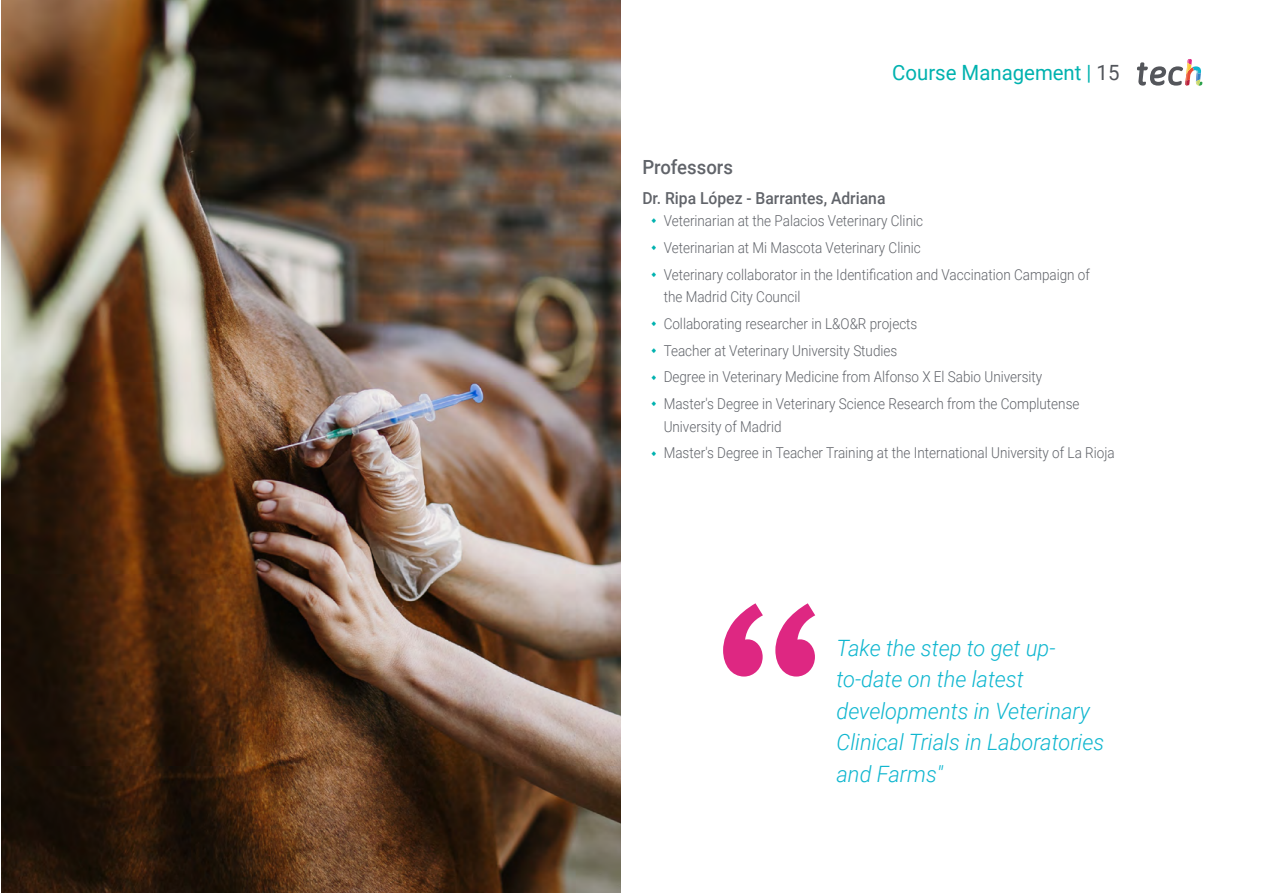
<style>
.page{position:relative;width:1263px;height:893px;background:#fff}
.page>*{position:absolute;margin:0;border:0;box-sizing:border-box;transform-origin:0 0}
.t1{font:italic 300 22.5px/31.5px "Roboto";color:#0fb6cf}
.t2{font:21px "Roboto";color:#00b2af}
.t3{font:500 19.5px "Roboto";color:#61646a;scale:.95 1}
.t4{font:500 16.5px "Roboto";color:#61646a;scale:.95 1}
.t5{font:300 15px/26.7px "Roboto";color:#61646a;scale:.9 1}
.s1{color:#52555b}
</style>
<div class="page">
<img style="left:1px;top:0;width:620px;height:893px">
<svg style="left:1137px;top:59px;width:65px;height:27px"></svg>
<svg style="left:723px;top:603px;width:92px;height:73px"></svg>
<h2 class="t2" style="left:892px;top:57px;width:229px">Course Management | <span class="s1">15</span></h2>
<h3 class="t3" style="left:642px;top:154px;width:97px">Professors</h3>
<p class="t4" style="left:642px;top:186px;width:257px">Dr. Ripa López - Barrantes, Adriana</p>
<p class="t5" style="left:664px;top:207px;width:475px">Veterinarian at the Palacios Veterinary Clinic<br>Veterinarian at Mi Mascota Veterinary Clinic<br>Veterinary collaborator in the Identification and Vaccination Campaign of</p>
<p class="t5" style="left:664px;top:283px;width:463px">the Madrid City Council<br>Collaborating researcher in L&amp;O&amp;R projects<br>Teacher at Veterinary University Studies<br>Degree in Veterinary Medicine from Alfonso X El Sabio University Master's Degree in Veterinary Science Research from the Complutense</p>
<p class="t5" style="left:664px;top:412px;width:503px">University of Madrid<br>Master's Degree in Teacher Training at the International University of La Rioja</p>
<h1 class="t1" style="left:836px;top:631px;width:269px">Take the step to get up&shy;to-date on the latest developments in Veterinary<br>Clinical Trials in Laboratories and Farms"</h1>
</div>
